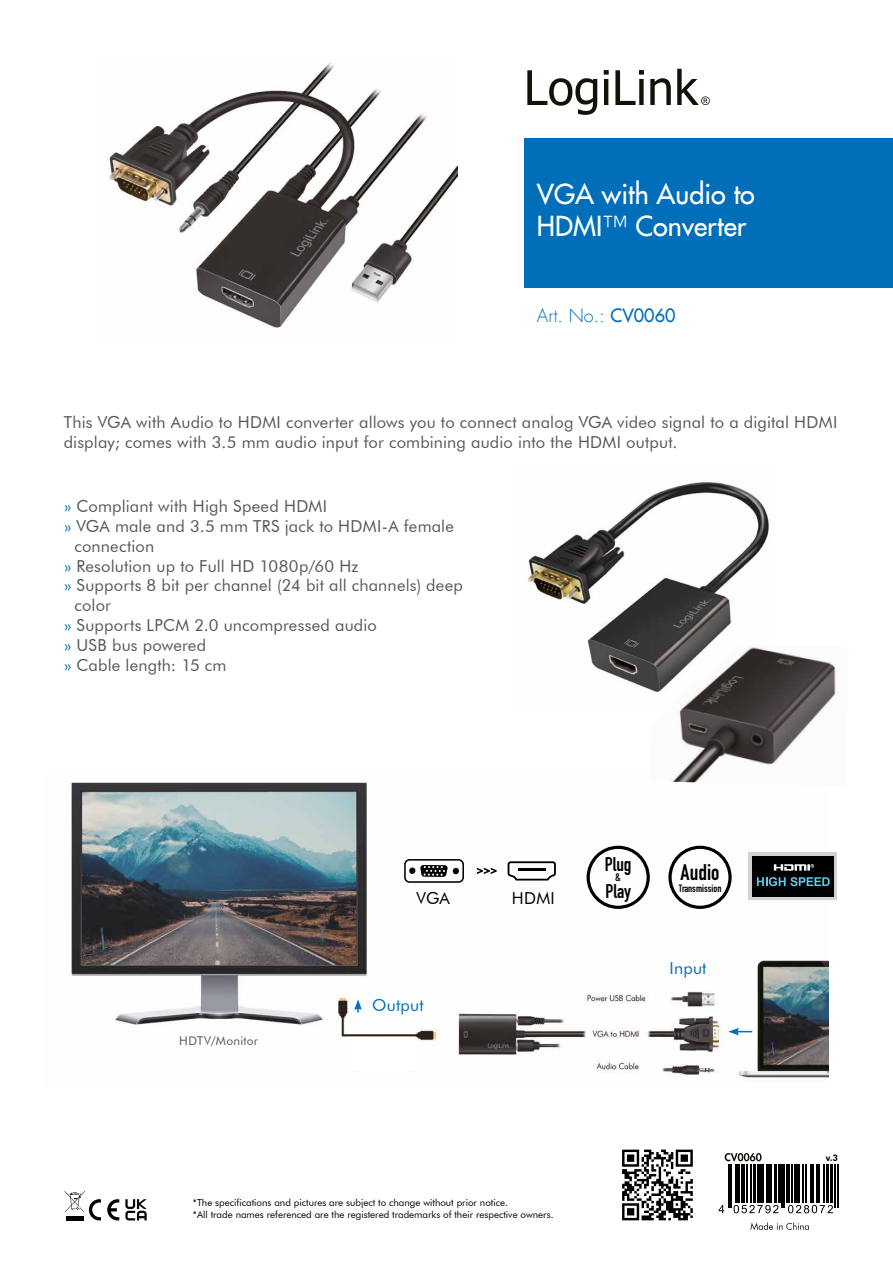
<style>
.page{position:relative;width:893px;height:1263px;background:#fff}
.page>*{position:absolute;margin:0;border:0;box-sizing:border-box;transform-origin:0 0}
.t1{font:27px/31.8px "Futura LT";color:#fff}
.t2{font:700 22.2px "DIN Condensed";color:#000}
.t3{font:700 19.5px/27.2px "DIN Condensed";color:#000}
.t4{font:300 18px "Futura LT";color:#006eb8}
.t5{font:16.5px/19.8px "Futura BT";letter-spacing:.01em;color:#575756}
.t6{font:16.5px "Futura BT";letter-spacing:.015em;color:#006eb8}
.t7{font:16.5px "Futura BT";letter-spacing:.015em;color:#000}
.t8{font:12px "Futura BT";letter-spacing:.025em;color:#575756}
.t9{font:700 12px "DIN Condensed";color:#000}
.t10{font:700 10.5px "DIN Condensed";color:#000}
.t11{font:9.75px/11.7px "Futura BT";color:#000}
.t12{font:800 9px "Futura BT";color:#000}
.s1{font-weight:300}
.s2{font-weight:400}
.s3{color:#006eb8}
</style>
<div class="page">
<svg style="left:65px;top:1191px;width:36px;height:29px"></svg>
<svg style="left:107px;top:1199px;width:12px;height:21px"></svg>
<svg style="left:125px;top:1199px;width:22px;height:21px"></svg>
<div style="left:524px;top:138px;width:369px;height:150px;background:#006eb8"></div>
<svg style="left:527px;top:69px;width:183px;height:46px"></svg>
<img style="left:109px;top:63px;width:348px;height:265px">
<svg style="left:622px;top:1149px;width:71px;height:71px"></svg>
<svg style="left:725px;top:1153px;width:37px;height:8px"></svg>
<svg style="left:750px;top:1222px;width:59px;height:8px"></svg>
<svg style="left:734px;top:1205px;width:44px;height:8px"></svg>
<svg style="left:788px;top:1205px;width:45px;height:8px"></svg>
<svg style="left:719px;top:1205px;width:5px;height:8px"></svg>
<hr style="left:728px;top:1164px;width:1px;height:44px;background:#000">
<hr style="left:730px;top:1164px;width:1px;height:44px;background:#000">
<hr style="left:735px;top:1164px;width:2px;height:39px;background:#000">
<hr style="left:738px;top:1164px;width:2px;height:39px;background:#000">
<hr style="left:741px;top:1164px;width:3px;height:39px;background:#000">
<hr style="left:747px;top:1164px;width:1px;height:39px;background:#000">
<hr style="left:750px;top:1164px;width:1px;height:39px;background:#000">
<hr style="left:754px;top:1164px;width:2px;height:39px;background:#000">
<hr style="left:757px;top:1164px;width:3px;height:39px;background:#000">
<hr style="left:762px;top:1164px;width:2px;height:39px;background:#000">
<hr style="left:766px;top:1164px;width:1px;height:39px;background:#000">
<hr style="left:769px;top:1164px;width:3px;height:39px;background:#000">
<hr style="left:774px;top:1164px;width:3px;height:39px;background:#000">
<hr style="left:778px;top:1164px;width:2px;height:39px;background:#000">
<hr style="left:781px;top:1164px;width:1px;height:44px;background:#000">
<hr style="left:784px;top:1164px;width:1px;height:44px;background:#000">
<hr style="left:786px;top:1164px;width:3px;height:39px;background:#000">
<hr style="left:792px;top:1164px;width:1px;height:39px;background:#000">
<hr style="left:794px;top:1164px;width:2px;height:39px;background:#000">
<hr style="left:798px;top:1164px;width:2px;height:39px;background:#000">
<hr style="left:802px;top:1164px;width:1px;height:39px;background:#000">
<hr style="left:806px;top:1164px;width:1px;height:39px;background:#000">
<hr style="left:810px;top:1164px;width:4px;height:39px;background:#000">
<hr style="left:816px;top:1164px;width:1px;height:39px;background:#000">
<hr style="left:818px;top:1164px;width:1px;height:39px;background:#000">
<hr style="left:823px;top:1164px;width:1px;height:39px;background:#000">
<hr style="left:827px;top:1164px;width:2px;height:39px;background:#000">
<hr style="left:830px;top:1164px;width:2px;height:39px;background:#000">
<hr style="left:835px;top:1164px;width:1px;height:44px;background:#000">
<hr style="left:837px;top:1164px;width:1px;height:44px;background:#000">
<img style="left:71px;top:782px;width:758px;height:296px">
<svg style="left:728px;top:1028px;width:24px;height:7px"></svg>
<svg style="left:354px;top:999px;width:8px;height:13px"></svg>
<svg style="left:587px;top:846px;width:63px;height:63px"></svg>
<svg style="left:668px;top:846px;width:64px;height:63px"></svg>
<div style="left:404px;top:859px;width:60px;height:24px;border:2px solid #000;border-radius:5px"></div>
<div style="left:409px;top:867px;width:6px;height:7px;background:#000;border-radius:50%"></div>
<svg style="left:420px;top:865px;width:39px;height:12px"></svg>
<svg style="left:508px;top:861px;width:48px;height:19px"></svg>
<hr style="left:518px;top:868px;width:27px;height:3px;background:#000">
<svg style="left:477px;top:868px;width:20px;height:6px"></svg>
<svg style="left:748px;top:852px;width:89px;height:48px"></svg>
<div style="left:752px;top:856px;width:81px;height:40px;background:#000"></div>
<svg style="left:774px;top:864px;width:40px;height:7px"></svg>
<svg style="left:757px;top:877px;width:73px;height:9px"></svg>
<div style="left:350px;top:1042px;width:67px;height:29px;background:#fff"></div>
<img style="left:527px;top:482px;width:242px;height:208px">
<img style="left:651px;top:645px;width:185px;height:141px">
<h1 class="t1" style="left:537px;top:178px;width:219px">VGA with Audio to<br>HDMI<span class="s1">™</span> Converter</h1>
<p class="t4" style="left:537px;top:305px;width:140px">Art. No.: <span class="s2">CV0060</span></p>
<p class="t5" style="left:64px;top:412px;width:775px">This VGA with Audio to HDMI converter allows you to connect analog VGA video signal to a digital HDMI display; comes with 3.5 mm audio input for combining audio into the HDMI output.</p>
<p class="t5" style="left:64px;top:496px;width:264px"><span class="s3">»</span> Compliant with High Speed HDMI</p>
<p class="t5" style="left:64px;top:516px;width:391px"><span class="s3">»</span> VGA male and 3.5 mm TRS jack to HDMI-A female</p>
<p class="t5" style="left:74px;top:536px;width:81px">connection</p>
<p class="t5" style="left:64px;top:556px;width:296px"><span class="s3">»</span> Resolution up to Full HD 1080p/60 Hz</p>
<p class="t5" style="left:64px;top:575px;width:400px"><span class="s3">»</span> Supports 8 bit per channel (24 bit all channels) deep</p>
<p class="t5" style="left:74px;top:595px;width:38px">color</p>
<p class="t5" style="left:64px;top:615px;width:314px"><span class="s3">»</span> Supports LPCM 2.0 uncompressed audio</p>
<p class="t5" style="left:64px;top:635px;width:143px"><span class="s3">»</span> USB bus powered</p>
<p class="t5" style="left:64px;top:655px;width:164px"><span class="s3">»</span> Cable length: 15 cm</p>
<p class="t8" style="left:179px;top:1033px;width:80px">HDTV/Monitor</p>
<p class="t7" style="left:416px;top:888px;width:35px">VGA</p>
<p class="t7" style="left:512px;top:888px;width:45px">HDMI</p>
<p class="t6" style="left:372px;top:995px;width:53px">Output</p>
<p class="t3" style="left:605px;top:850px;width:28px">Plug<br>Play</p>
<p class="t9" style="left:615px;top:869px;width:7px">&amp;</p>
<h2 class="t2" style="left:681px;top:857px;width:40px">Audio</h2>
<p class="t10" style="left:679px;top:881px;width:44px">Transmission</p>
<p class="t6" style="left:670px;top:958px;width:38px">Input</p>
<p class="t11" style="left:193px;top:1196px;width:362px">*The specifications and pictures are subject to change without prior notice.<br>*All trade names referenced are the registered trademarks of their respective owners.</p>
<p class="t12" style="left:826px;top:1152px;width:14px">v.3</p>
</div>
